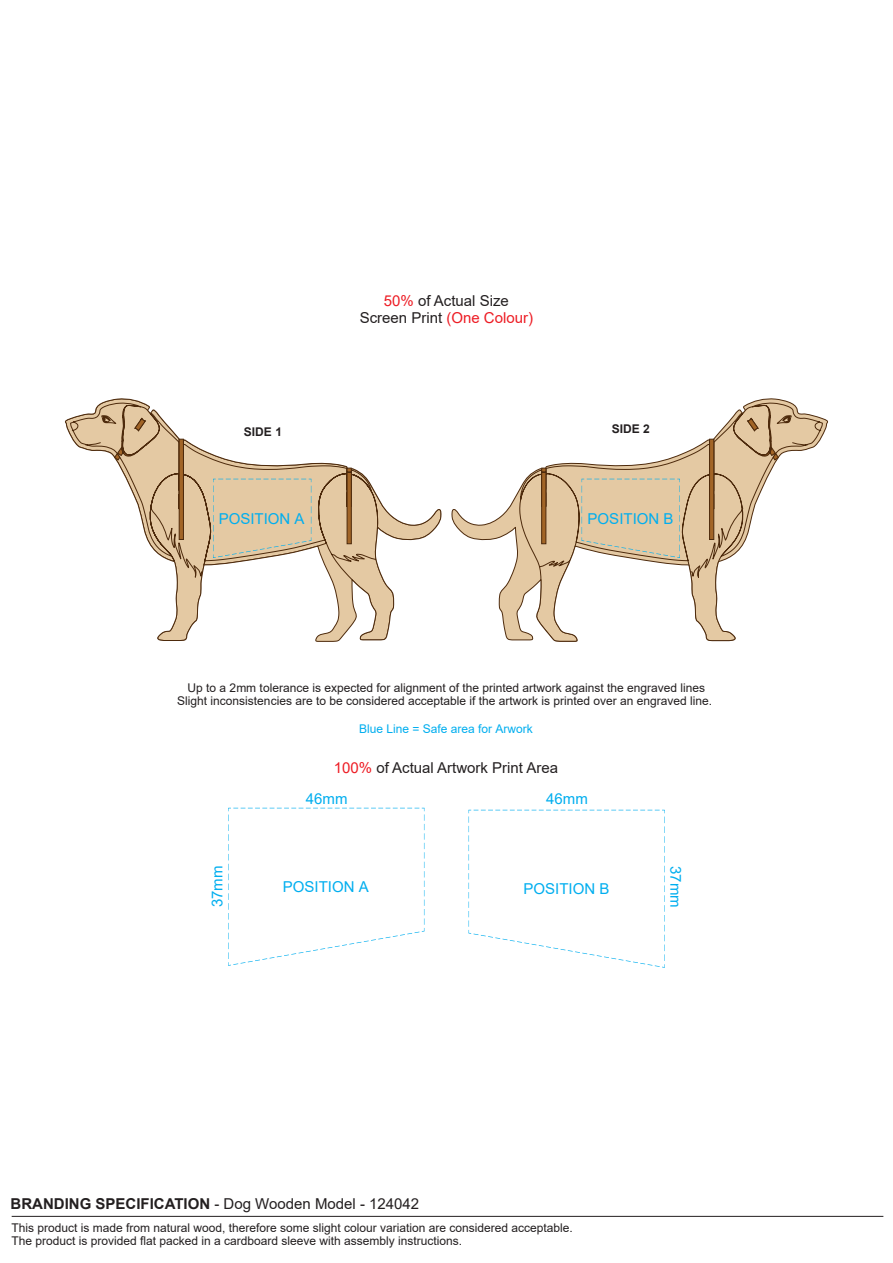
<style>
.page{position:relative;width:893px;height:1263px;background:#fff}
.page>*{position:absolute;margin:0;border:0;box-sizing:border-box;transform-origin:0 0}
.t1{font:15px/16.8px "Arial";color:#231f20;text-align:center}
.t2{font:15px "Arial";color:#00aeef}
.t3{font:12px/13.4px "Arial";color:#231f20}
.t4{font:12px "Arial";color:#00aeef}
.t5{font:700 12px "Arial";color:#231f20}
.s1{color:#ed1c24}
.s2{font-weight:700}
</style>
<div class="page">
<hr style="left:12px;top:1216px;width:871px;height:1px;background:#231f20">
<svg style="left:65px;top:398px;width:763px;height:244px"></svg>
<svg style="left:114px;top:407px;width:664px;height:137px"></svg>
<svg style="left:582px;top:479px;width:98px;height:79px;background:#dfc7a3"></svg>
<svg style="left:213px;top:479px;width:98px;height:79px;background:#dfc7a3"></svg>
<svg style="left:469px;top:810px;width:196px;height:158px"></svg>
<svg style="left:228px;top:808px;width:196px;height:158px"></svg>
<p class="t1" style="left:360px;top:293px;width:175px"><span class="s1">50%</span> of Actual Size<br>Screen Print <span class="s1">(One Colour)</span></p>
<p class="t5" style="left:244px;top:423px;width:40px">SIDE 1</p>
<p class="t5" style="left:612px;top:420px;width:40px">SIDE 2</p>
<p class="t2" style="left:219px;top:508px;width:87px">POSITION A</p>
<p class="t2" style="left:588px;top:508px;width:87px">POSITION B</p>
<p class="t3" style="left:177px;top:681px;width:536px;text-align:center">Up to a 2mm tolerance is expected for alignment of the printed artwork against the engraved lines<br>Slight inconsistencies are to be considered acceptable if the artwork is printed over an engraved line.</p>
<p class="t4" style="left:359px;top:720px;width:175px">Blue Line = Safe area for Arwork</p>
<p class="t1" style="left:334px;top:760px;width:226px"><span class="s1">100%</span> of Actual Artwork Print Area</p>
<p class="t2" style="left:306px;top:788px;width:43px">46mm</p>
<p class="t2" style="left:546px;top:788px;width:43px">46mm</p>
<p class="t2" style="left:207px;top:907px;width:43px;rotate:-90deg">37mm</p>
<p class="t2" style="left:686px;top:866px;width:43px;rotate:90deg">37mm</p>
<p class="t2" style="left:283px;top:876px;width:87px">POSITION A</p>
<p class="t2" style="left:523px;top:878px;width:87px">POSITION B</p>
<p class="t1" style="left:11px;top:1195px;width:410px"><span class="s2">BRANDING SPECIFICATION</span> - Dog Wooden Model - 124042</p>
<p class="t3" style="left:11px;top:1221px;width:563px">This product is made from natural wood, therefore some slight colour variation are considered acceptable.<br>The product is provided flat packed in a cardboard sleeve with assembly instructions.</p>
</div>
